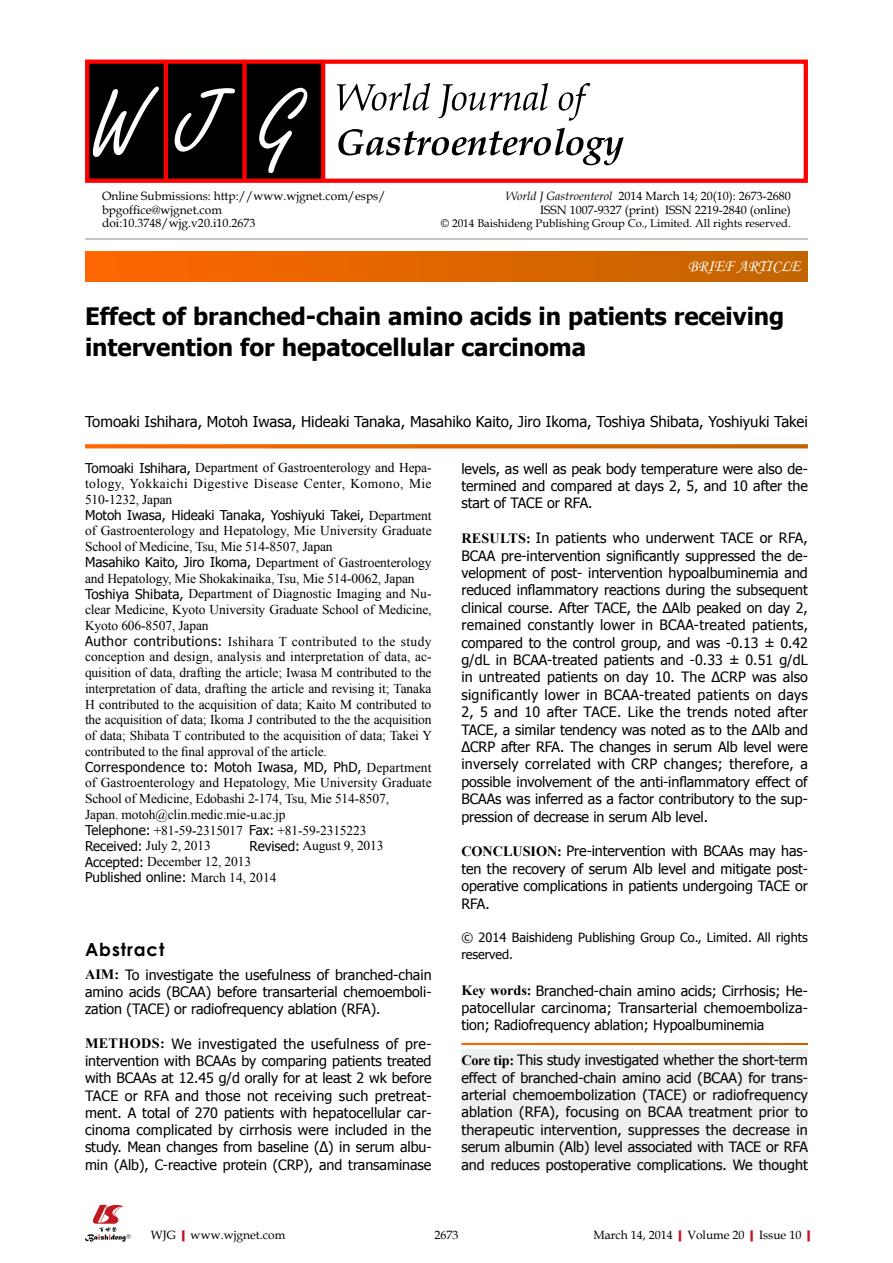
<style>
.page{position:relative;width:893px;height:1263px;background:#fff}
.page>*{position:absolute;margin:0;border:0;box-sizing:border-box;transform-origin:0 0}
.t1{font:700 24px/31.5px "Tahoma";color:#000}
.t2{font:700 18px "Century Gothic";letter-spacing:.05em;color:#000}
.t3{font:16.5px "Monotype Corsiva";color:#fff}
.t4{font:15px "Tahoma";color:#000}
.t5{font:14.25px/17.4px "Tahoma";letter-spacing:-.005em;color:#000;text-align:justify}
.t6{font:13.5px/15.8px "Times New Roman";letter-spacing:-.01em;color:#000}
.t7{font:12.75px/17.4px "Tahoma";color:#000}
.t8{font:12px/13.5px "Book Antiqua";color:#000}
.t9{font:11.25px "Book Antiqua";color:#000}
.s1{font-style:italic}
.s2{font-family:"Tahoma"}
.s3{font-family:"Times New Roman";font-weight:700}
.s4{font-weight:700;color:#c01920}
</style>
<div class="page">
<div style="left:85px;top:252px;width:723px;height:29px;background:linear-gradient(to right,#f60,#c16500)"></div>
<hr style="left:85px;top:239px;width:723px;height:1px;background:#898989">
<div style="left:87px;top:61px;width:236px;height:121px;background:#000"></div>
<hr style="left:164px;top:61px;width:4px;height:121px;background:#f00">
<div style="left:242px;top:61px;width:5px;height:121px;background:#f00"></div>
<hr style="left:321px;top:61px;width:4px;height:121px;background:#f00">
<div style="left:85px;top:60px;width:723px;height:123px;border:4px solid #f00"></div>
<svg style="left:259px;top:88px;width:48px;height:85px"></svg>
<svg style="left:175px;top:88px;width:60px;height:64px"></svg>
<svg style="left:93px;top:87px;width:66px;height:70px"></svg>
<svg style="left:337px;top:83px;width:253px;height:38px"></svg>
<svg style="left:338px;top:128px;width:286px;height:37px"></svg>
<svg style="left:85px;top:1205px;width:46px;height:37px"></svg>
<svg style="left:85px;top:444px;width:723px;height:4px;background:#e16d0d"></svg>
<div style="left:461px;top:1049px;width:347px;height:121px;background:#eeefef"></div>
<p class="t8" style="left:102px;top:189px;width:285px">Online Submissions: http://www.wjgnet.com/esps/ bpgoffice@wjgnet.com<br>doi:10.3748/wjg.v20.i10.2673</p>
<p class="t8" style="left:506px;top:189px;width:287px;text-align:right"><span class="s1">World J Gastroenterol</span> 2014 March 14; 20(10): 2673-2680<br>ISSN 1007-9327 (print) ISSN 2219-2840 (online)</p>
<p class="t9" style="left:441px;top:215px;width:352px">© 2014 Baishideng Publishing Group Co., Limited. All rights reserved.</p>
<p class="t3" style="left:688px;top:256px;width:114px">BRIEF ARTICLE</p>
<p class="t1" style="left:85px;top:298px;width:701px">Effect of branched-chain amino acids in patients receiving intervention for hepatocellular carcinoma</p>
<p class="t4" style="left:85px;top:412px;width:724px">Tomoaki Ishihara, Motoh Iwasa, Hideaki Tanaka, Masahiko Kaito, Jiro Ikoma, Toshiya Shibata, Yoshiyuki Takei</p>
<p class="t6" style="left:85px;top:460px;width:349px"><span class="s2">Tomoaki Ishihara,</span> Department of Gastroenterology and Hepa&shy;tology, Yokkaichi Digestive Disease Center, Komono, Mie 510-1232, Japan<br><span class="s2">Motoh Iwasa, Hideaki Tanaka, Yoshiyuki Takei,</span> Department of Gastroenterology and Hepatology, Mie University Graduate School of Medicine, Tsu, Mie 514-8507, Japan<br><span class="s2">Masahiko Kaito, Jiro Ikoma,</span> Department of Gastroenterology and Hepatology, Mie Shokakinaika, Tsu, Mie 514-0062, Japan <span class="s2">Toshiya Shibata,</span> Department of Diagnostic Imaging and Nu&shy;clear Medicine, Kyoto University Graduate School of Medicine, Kyoto 606-8507, Japan<br><span class="s2">Author contributions:</span> Ishihara T contributed to the study conception and design, analysis and interpretation of data, ac&shy;quisition of data, drafting the article; Iwasa M contributed to the interpretation of data, drafting the article and revising it; Tanaka H contributed to the acquisition of data; Kaito M contributed to the acquisition of data; Ikoma J contributed to the the acquisition of data; Shibata T contributed to the acquisition of data; Takei Y contributed to the final approval of the article.<br><span class="s2">Correspondence to: Motoh Iwasa, MD, PhD,</span> Department of Gastroenterology and Hepatology, Mie University Graduate School of Medicine, Edobashi 2-174, Tsu, Mie 514-8507,<br>Japan. motoh@clin.medic.mie-u.ac.jp<br><span class="s2">Telephone:</span> +81-59-2315017 <span class="s2">Fax:</span> +81-59-2315223<br><span class="s2">Received:</span> July 2, 2013</p>
<p class="t5" style="left:461px;top:459px;width:348px">levels, as well as peak body temperature were also de&shy;termined and compared at days 2, 5, and 10 after the start of TACE or RFA.</p>
<p class="t5" style="left:461px;top:528px;width:348px"><span class="s3">RESULTS:</span> In patients who underwent TACE or RFA, BCAA pre-intervention significantly suppressed the de&shy;velopment of post- intervention hypoalbuminemia and reduced inflammatory reactions during the subsequent clinical course. After TACE, the ΔAlb peaked on day 2, remained constantly lower in BCAA-treated patients, compared to the control group, and was -0.13 ± 0.42 g/dL in BCAA-treated patients and -0.33 ± 0.51 g/dL in untreated patients on day 10. The ΔCRP was also significantly lower in BCAA-treated patients on days 2, 5 and 10 after TACE. Like the trends noted after TACE, a similar tendency was noted as to the ΔAlb and ΔCRP after RFA. The changes in serum Alb level were inversely correlated with CRP changes; therefore, a possible involvement of the anti-inflammatory effect of BCAAs was inferred as a factor contributory to the sup&shy;pression of decrease in serum Alb level.</p>
<p class="t5" style="left:461px;top:842px;width:348px"><span class="s3">CONCLUSION:</span> Pre-intervention with BCAAs may has&shy;ten the recovery of serum Alb level and mitigate post&shy;operative complications in patients undergoing TACE or RFA.</p>
<p class="t7" style="left:461px;top:928px;width:348px">© 2014 Baishideng Publishing Group Co., Limited. All rights reserved.</p>
<p class="t5" style="left:461px;top:981px;width:348px"><span class="s3">Key words:</span> Branched-chain amino acids; Cirrhosis; He&shy;patocellular carcinoma; Transarterial chemoemboliza&shy;tion; Radiofrequency ablation; Hypoalbuminemia</p>
<p class="t5" style="left:461px;top:1050px;width:348px"><span class="s3">Core tip:</span> This study investigated whether the short-term effect of branched-chain amino acid (BCAA) for trans&shy;arterial chemoembolization (TACE) or radiofrequency ablation (RFA), focusing on BCAA treatment prior to therapeutic intervention, suppresses the decrease in serum albumin (Alb) level associated with TACE or RFA and reduces postoperative complications. We thought</p>
<p class="t6" style="left:85px;top:838px;width:300px;text-indent:164px"><span class="s2">Revised:</span> August 9, 2013<br><span class="s2">Accepted:</span> December 12, 2013<br><span class="s2">Published online:</span> March 14, 2014</p>
<p class="t2" style="left:85px;top:936px;width:81px">Abstract</p>
<p class="t5" style="left:85px;top:965px;width:348px"><span class="s3">AIM:</span> To investigate the usefulness of branched-chain amino acids (BCAA) before transarterial chemoemboli&shy;zation (TACE) or radiofrequency ablation (RFA).</p>
<p class="t5" style="left:85px;top:1034px;width:348px"><span class="s3">METHODS:</span> We investigated the usefulness of pre&shy;intervention with BCAAs by comparing patients treated with BCAAs at 12.45 g/d orally for at least 2 wk before TACE or RFA and those not receiving such pretreat&shy;ment. A total of 270 patients with hepatocellular car&shy;cinoma complicated by cirrhosis were included in the study. Mean changes from baseline (Δ) in serum albu&shy;min (Alb), C-reactive protein (CRP), and transaminase</p>
<p class="t8" style="left:151px;top:1227px;width:136px">WJG<span class="s4">|</span>www.wjgnet.com</p>
<p class="t8" style="left:434px;top:1227px;width:25px">2673</p>
<p class="t8" style="left:593px;top:1227px;width:224px">March 14, 2014<span class="s4">|</span>Volume 20<span class="s4">|</span>Issue 10<span class="s4">|</span></p>
</div>
